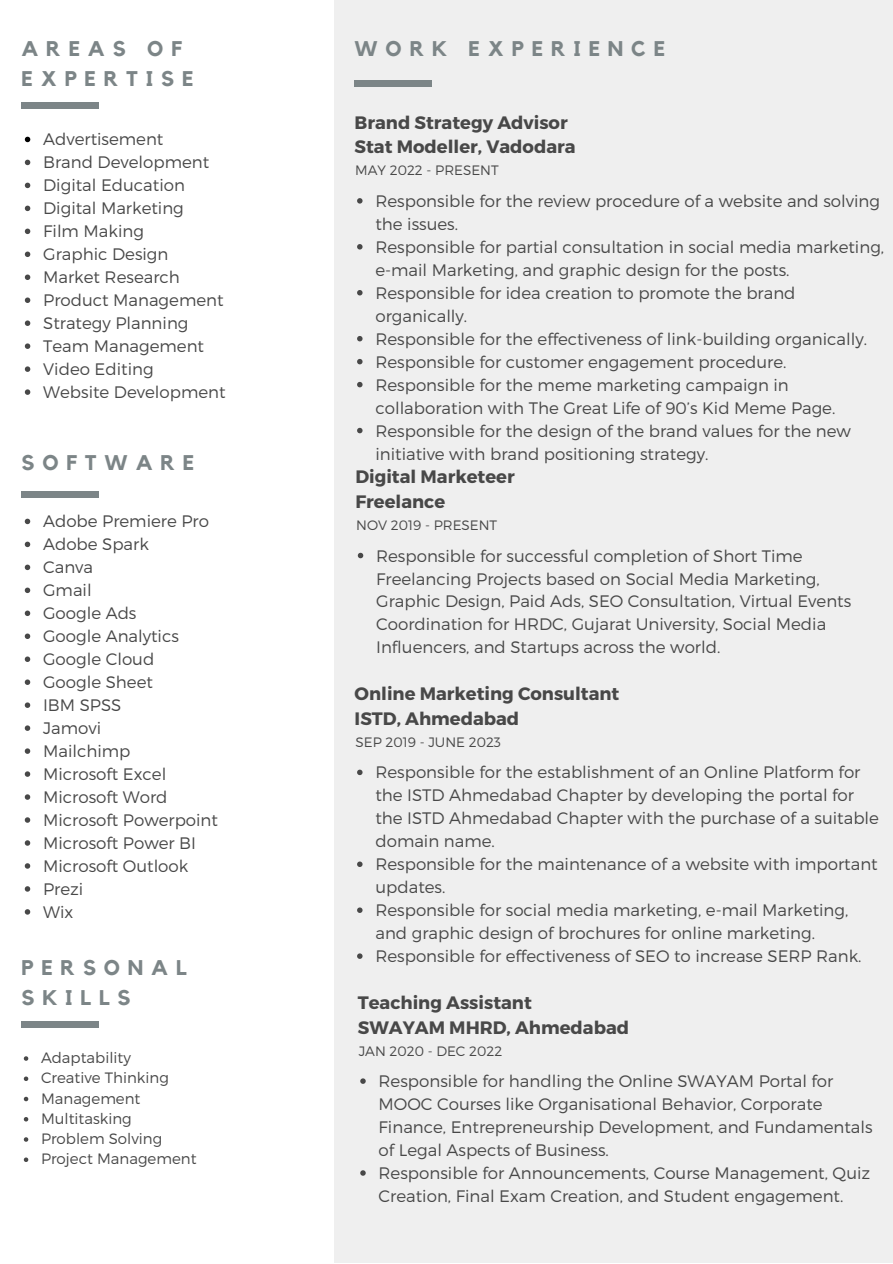
<style>
.page{position:relative;width:893px;height:1264px;background:#fff}
.page>*{position:absolute;margin:0;border:0;box-sizing:border-box;transform-origin:0 0}
.t1{font:700 21.15px/29.5px "Kollektif";letter-spacing:.37em;color:#7c8587}
.t2{font:700 18px "Montserrat";color:#484848}
.t3{font:300 16.65px/23px "Montserrat";color:#484848}
.t4{font:300 15px "Montserrat";color:#484848}
.t5{font:300 13.65px "Montserrat";color:#484848}
</style>
<div class="page">
<div style="left:334px;top:0;width:558px;height:1262px;background:#efefef"></div>
<svg style="left:25px;top:137px;width:5px;height:5px"></svg>
<svg style="left:25px;top:160px;width:5px;height:5px"></svg>
<svg style="left:25px;top:183px;width:5px;height:5px"></svg>
<svg style="left:25px;top:206px;width:5px;height:5px"></svg>
<svg style="left:25px;top:228px;width:5px;height:6px"></svg>
<svg style="left:25px;top:251px;width:5px;height:6px"></svg>
<svg style="left:25px;top:274px;width:5px;height:6px"></svg>
<svg style="left:25px;top:297px;width:5px;height:6px"></svg>
<svg style="left:25px;top:320px;width:5px;height:6px"></svg>
<svg style="left:25px;top:343px;width:5px;height:6px"></svg>
<svg style="left:25px;top:366px;width:5px;height:6px"></svg>
<svg style="left:25px;top:389px;width:5px;height:6px"></svg>
<div style="left:21px;top:102px;width:78px;height:7px;background:#7c8587"></div>
<svg style="left:358px;top:553px;width:5px;height:5px"></svg>
<svg style="left:360px;top:1078px;width:6px;height:5px"></svg>
<svg style="left:360px;top:1170px;width:6px;height:5px"></svg>
<svg style="left:357px;top:198px;width:5px;height:5px"></svg>
<svg style="left:357px;top:244px;width:5px;height:5px"></svg>
<svg style="left:357px;top:290px;width:5px;height:5px"></svg>
<svg style="left:357px;top:336px;width:5px;height:5px"></svg>
<svg style="left:357px;top:359px;width:5px;height:5px"></svg>
<svg style="left:357px;top:382px;width:5px;height:5px"></svg>
<svg style="left:357px;top:428px;width:5px;height:5px"></svg>
<svg style="left:357px;top:769px;width:5px;height:6px"></svg>
<svg style="left:357px;top:861px;width:5px;height:6px"></svg>
<svg style="left:357px;top:907px;width:5px;height:6px"></svg>
<svg style="left:357px;top:953px;width:5px;height:5px"></svg>
<div style="left:354px;top:80px;width:77px;height:7px;background:#7c8587"></div>
<svg style="left:25px;top:518px;width:5px;height:6px"></svg>
<svg style="left:25px;top:541px;width:5px;height:6px"></svg>
<svg style="left:25px;top:564px;width:5px;height:6px"></svg>
<svg style="left:25px;top:587px;width:5px;height:6px"></svg>
<svg style="left:25px;top:610px;width:5px;height:6px"></svg>
<svg style="left:25px;top:633px;width:5px;height:6px"></svg>
<svg style="left:25px;top:656px;width:5px;height:6px"></svg>
<svg style="left:25px;top:679px;width:5px;height:6px"></svg>
<svg style="left:25px;top:702px;width:5px;height:6px"></svg>
<svg style="left:25px;top:725px;width:5px;height:6px"></svg>
<svg style="left:25px;top:748px;width:5px;height:5px"></svg>
<svg style="left:25px;top:771px;width:5px;height:5px"></svg>
<svg style="left:25px;top:794px;width:5px;height:5px"></svg>
<svg style="left:25px;top:817px;width:5px;height:5px"></svg>
<svg style="left:25px;top:840px;width:5px;height:5px"></svg>
<svg style="left:25px;top:863px;width:5px;height:5px"></svg>
<svg style="left:25px;top:886px;width:5px;height:5px"></svg>
<svg style="left:25px;top:909px;width:5px;height:5px"></svg>
<div style="left:21px;top:491px;width:78px;height:6px;background:#7c8587"></div>
<svg style="left:24px;top:1056px;width:4px;height:4px"></svg>
<svg style="left:24px;top:1076px;width:4px;height:4px"></svg>
<svg style="left:24px;top:1096px;width:4px;height:5px"></svg>
<svg style="left:24px;top:1117px;width:4px;height:4px"></svg>
<svg style="left:24px;top:1137px;width:4px;height:4px"></svg>
<svg style="left:24px;top:1157px;width:4px;height:4px"></svg>
<div style="left:21px;top:1021px;width:78px;height:7px;background:#7c8587"></div>
<p class="t1" style="left:21px;top:35px;width:173px">AREAS OF<br>EXPERTISE</p>
<p class="t3" style="left:43px;top:127px;width:122px">Advertisement</p>
<p class="t3" style="left:43px;top:150px;width:168px">Brand Development</p>
<p class="t3" style="left:43px;top:173px;width:143px">Digital Education</p>
<p class="t3" style="left:43px;top:196px;width:142px">Digital Marketing</p>
<p class="t3" style="left:43px;top:219px;width:102px">Film Making</p>
<p class="t3" style="left:43px;top:242px;width:127px">Graphic Design</p>
<p class="t3" style="left:43px;top:265px;width:138px">Market Research</p>
<p class="t3" style="left:43px;top:288px;width:182px">Product Management</p>
<p class="t3" style="left:43px;top:311px;width:147px">Strategy Planning</p>
<p class="t3" style="left:43px;top:334px;width:162px">Team Management</p>
<p class="t3" style="left:43px;top:357px;width:112px">Video Editing</p>
<p class="t3" style="left:43px;top:380px;width:184px">Website Development</p>
<p class="t1" style="left:21px;top:448px;width:174px">SOFTWARE</p>
<p class="t3" style="left:43px;top:509px;width:167px">Adobe Premiere Pro</p>
<p class="t3" style="left:43px;top:532px;width:107px">Adobe Spark</p>
<p class="t3" style="left:43px;top:555px;width:52px">Canva</p>
<p class="t3" style="left:43px;top:578px;width:50px">Gmail</p>
<p class="t3" style="left:43px;top:601px;width:95px">Google Ads</p>
<p class="t3" style="left:43px;top:624px;width:137px">Google Analytics</p>
<p class="t3" style="left:43px;top:647px;width:113px">Google Cloud</p>
<p class="t3" style="left:43px;top:670px;width:111px">Google Sheet</p>
<p class="t3" style="left:43px;top:693px;width:80px">IBM SPSS</p>
<p class="t3" style="left:43px;top:716px;width:59px">Jamovi</p>
<p class="t3" style="left:43px;top:739px;width:89px">Mailchimp</p>
<p class="t3" style="left:43px;top:761px;width:125px">Microsoft Excel</p>
<p class="t3" style="left:43px;top:784px;width:126px">Microsoft Word</p>
<p class="t3" style="left:43px;top:807px;width:176px">Microsoft Powerpoint</p>
<p class="t3" style="left:43px;top:830px;width:154px">Microsoft Power BI</p>
<p class="t3" style="left:43px;top:853px;width:147px">Microsoft Outlook</p>
<p class="t3" style="left:43px;top:876px;width:42px">Prezi</p>
<p class="t3" style="left:43px;top:899px;width:32px">Wix</p>
<p class="t1" style="left:21px;top:954px;width:167px">PERSONAL</p>
<p class="t1" style="left:21px;top:983px;width:110px">SKILLS</p>
<p class="t4" style="left:41px;top:1047px;width:91px">Adaptability</p>
<p class="t4" style="left:41px;top:1068px;width:129px">Creative Thinking</p>
<p class="t4" style="left:41px;top:1088px;width:101px">Management</p>
<p class="t4" style="left:41px;top:1108px;width:92px">Multitasking</p>
<p class="t4" style="left:41px;top:1128px;width:123px">Problem Solving</p>
<p class="t4" style="left:41px;top:1149px;width:157px">Project Management</p>
<p class="t1" style="left:354px;top:35px;width:312px">WORK EXPERIENCE</p>
<p class="t2" style="left:354px;top:110px;width:215px">Brand Strategy Advisor</p>
<p class="t2" style="left:354px;top:135px;width:223px">Stat Modeller, Vadodara</p>
<p class="t3" style="left:375px;top:189px;width:506px">Responsible for the review procedure of a website and solving the issues.</p>
<p class="t3" style="left:375px;top:234px;width:510px">Responsible for partial consultation in social media marketing, e-mail Marketing, and graphic design for the posts.</p>
<p class="t3" style="left:375px;top:280px;width:421px">Responsible for idea creation to promote the brand organically.</p>
<p class="t3" style="left:375px;top:326px;width:493px">Responsible for the effectiveness of link-building organically.</p>
<p class="t3" style="left:375px;top:349px;width:412px">Responsible for customer engagement procedure.</p>
<p class="t3" style="left:375px;top:372px;width:461px">Responsible for the meme marketing campaign in collaboration with The Great Life of 90’s Kid Meme Page.</p>
<p class="t3" style="left:375px;top:418px;width:477px">Responsible for the design of the brand values for the new initiative with brand positioning strategy.</p>
<p class="t5" style="left:355px;top:161px;width:145px">MAY 2022 - PRESENT</p>
<p class="t2" style="left:355px;top:465px;width:161px">Digital Marketeer</p>
<p class="t2" style="left:355px;top:490px;width:91px">Freelance</p>
<p class="t5" style="left:356px;top:516px;width:142px">NOV 2019 - PRESENT</p>
<p class="t3" style="left:376px;top:543px;width:476px">Responsible for successful completion of Short Time Freelancing Projects based on Social Media Marketing, Graphic Design, Paid Ads, SEO Consultation, Virtual Events Coordination for HRDC, Gujarat University, Social Media Influencers, and Startups across the world.</p>
<p class="t2" style="left:354px;top:681px;width:266px">Online Marketing Consultant</p>
<p class="t2" style="left:354px;top:707px;width:166px">ISTD, Ahmedabad</p>
<p class="t5" style="left:355px;top:733px;width:147px">SEP 2019 - JUNE 2023</p>
<p class="t3" style="left:375px;top:760px;width:505px">Responsible for the establishment of an Online Platform for the ISTD Ahmedabad Chapter by developing the portal for the ISTD Ahmedabad Chapter with the purchase of a suitable domain name.</p>
<p class="t3" style="left:375px;top:852px;width:503px">Responsible for the maintenance of a website with important updates.</p>
<p class="t3" style="left:375px;top:898px;width:474px">Responsible for social media marketing, e-mail Marketing, and graphic design of brochures for online marketing.</p>
<p class="t3" style="left:375px;top:943px;width:487px">Responsible for effectiveness of SEO to increase SERP Rank.</p>
<p class="t2" style="left:358px;top:990px;width:175px">Teaching Assistant</p>
<p class="t2" style="left:358px;top:1015px;width:273px">SWAYAM MHRD, Ahmedabad</p>
<p class="t5" style="left:358px;top:1041px;width:145px">JAN 2020 - DEC 2022</p>
<p class="t3" style="left:378px;top:1068px;width:495px">Responsible for handling the Online SWAYAM Portal for MOOC Courses like Organisational Behavior, Corporate Finance, Entrepreneurship Development, and Fundamentals of Legal Aspects of Business.</p>
<p class="t3" style="left:378px;top:1160px;width:493px">Responsible for Announcements, Course Management, Quiz<br>Creation, Final Exam Creation, and Student engagement.</p>
</div>
